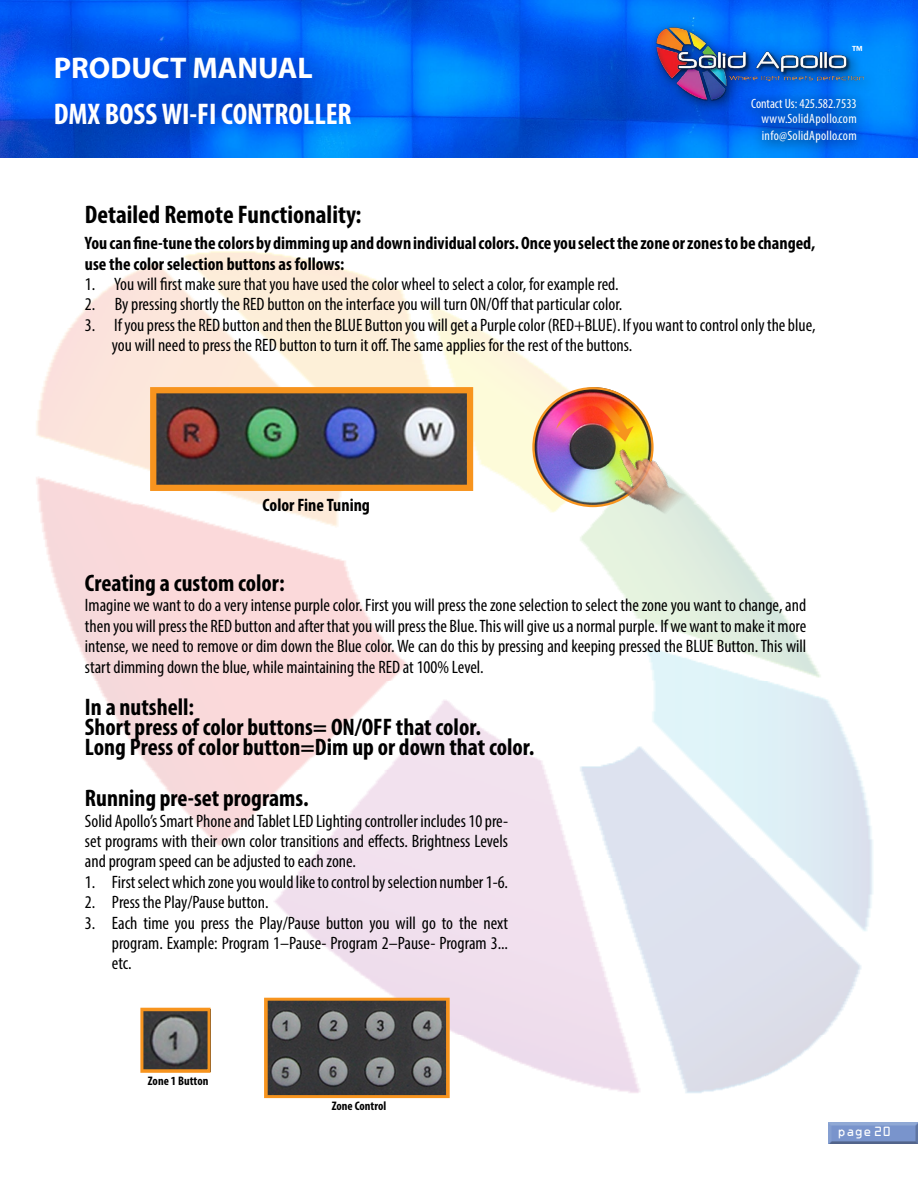
<style>
.page{position:relative;width:918px;height:1188px;background:#fff}
.page>*{position:absolute;margin:0;border:0;box-sizing:border-box;transform-origin:0 0}
.t1{font:700 condensed 30px "Myriad Pro";color:#fff}
.t2{font:700 30px "Myriad Pro";color:#fff}
.t3{font:700 condensed 25.5px "Myriad Pro";color:#000}
.t4{font:700 condensed 24px/20.4px "Myriad Pro";color:#000}
.t5{font:condensed 18px/20.4px "Myriad Pro";color:#000;text-align:justify}
.t6{font:700 condensed 18px/20.4px "Myriad Pro";color:#000}
.t7{font:condensed 13.5px/15.6px "Myriad Pro";letter-spacing:.02em;color:#fff;text-align:right}
.t8{font:500 13.5px "Franklin Gothic";color:#fff}
.t9{font:700 condensed 12.45px "Myriad Pro";color:#000}
.t10{font:12px "OCRA Std";color:#fff}
</style>
<div class="page">
<svg style="left:0;top:0;width:918px;height:154px;background:#0061eb"></svg>
<svg style="left:750px;top:114px;width:118px;height:6px"></svg>
<svg style="left:749px;top:120px;width:120px;height:35px;background:#0067e1"></svg>
<div style="left:825px;top:1121px;width:93px;height:25px;background:#000;opacity:.5"></div>
<div style="left:648px;top:20px;width:229px;height:94px;background:#000;opacity:.58"></div>
<img style="left:655px;top:27px;width:209px;height:74px">
<img style="left:36px;top:251px;width:837px;height:848px">
<img style="left:532px;top:387px;width:122px;height:120px">
<img style="left:589px;top:420px;width:109px;height:116px">
<svg style="left:150px;top:387px;width:323px;height:104px;background:#695a4b"></svg>
<svg style="left:264px;top:998px;width:186px;height:100px;background:#60574e"></svg>
<svg style="left:140px;top:1008px;width:71px;height:65px;background:#7a6a56"></svg>
<p class="t8" style="left:852px;top:42px;width:12px">™</p>
<h1 class="t2" style="left:54px;top:48px;width:260px">PRODUCT MANUAL</h1>
<h1 class="t1" style="left:54px;top:95px;width:299px">DMX BOSS WI-FI CONTROLLER</h1>
<p class="t7" style="left:751px;top:95px;width:107px">Contact Us: 425.582.7533 www.SolidApollo.com</p>
<p class="t7" style="left:762px;top:128px;width:96px">info@SolidApollo.com</p>
<h2 class="t3" style="left:85px;top:198px;width:278px">Detailed Remote Functionality:</h2>
<p class="t6" style="left:85px;top:233px;width:732px">You can fine-tune the colors by dimming up and down individual colors. Once you select the zone or zones to be changed, use the color selection buttons as follows:</p>
<p class="t5" style="left:85px;top:274px;width:535px">1. You will first make sure that you have used the color wheel to select a color, for example red.</p>
<p class="t5" style="left:85px;top:294px;width:539px">2. By pressing shortly the RED button on the interface you will turn ON/Off that particular color.</p>
<p class="t5" style="left:112px;top:314px;width:705px;text-indent:-27px">3. If you press the RED button and then the BLUE Button you will get a Purple color (RED+BLUE). If you want to control only the blue, you will need to press the RED button to turn it off. The same applies for the rest of the buttons.</p>
<p class="t6" style="left:263px;top:494px;width:109px">Color Fine Tuning</p>
<h3 class="t4" style="left:85px;top:572px;width:201px">Creating a custom color:</h3>
<p class="t5" style="left:85px;top:595px;width:723px">Imagine we want to do a very intense purple color. First you will press the zone selection to select the zone you want to change, and then you will press the RED button and after that you will press the Blue. This will give us a normal purple. If we want to make it more intense, we need to remove or dim down the Blue color. We can do this by pressing and keeping pressed the BLUE Button. This will start dimming down the blue, while maintaining the RED at 100% Level.</p>
<h3 class="t4" style="left:85px;top:696px;width:451px">In a nutshell:<br>Short press of color buttons= ON/OFF that color.<br>Long Press of color button=Dim up or down that color.</h3>
<h3 class="t4" style="left:85px;top:788px;width:225px">Running pre-set programs.</h3>
<p class="t5" style="left:85px;top:810px;width:425px">Solid Apollo’s Smart Phone and Tablet LED Lighting controller includes 10 pre&shy;set programs with their own color transitions and effects. Brightness Levels and program speed can be adjusted to each zone.</p>
<p class="t5" style="left:85px;top:871px;width:425px">1. First select which zone you would like to control by selection number 1-6.</p>
<p class="t5" style="left:85px;top:892px;width:185px">2. Press the Play/Pause button.</p>
<p class="t5" style="left:112px;top:912px;width:398px;text-indent:-27px">3. Each time you press the Play/Pause button you will go to the next program. Example: Program 1–Pause- Program 2–Pause- Program 3... etc.</p>
<p class="t9" style="left:148px;top:1073px;width:62px">Zone 1 Button</p>
<p class="t9" style="left:332px;top:1098px;width:56px">Zone Control</p>
<p class="t10" style="left:837px;top:1126px;width:55px">page 20</p>
</div>
